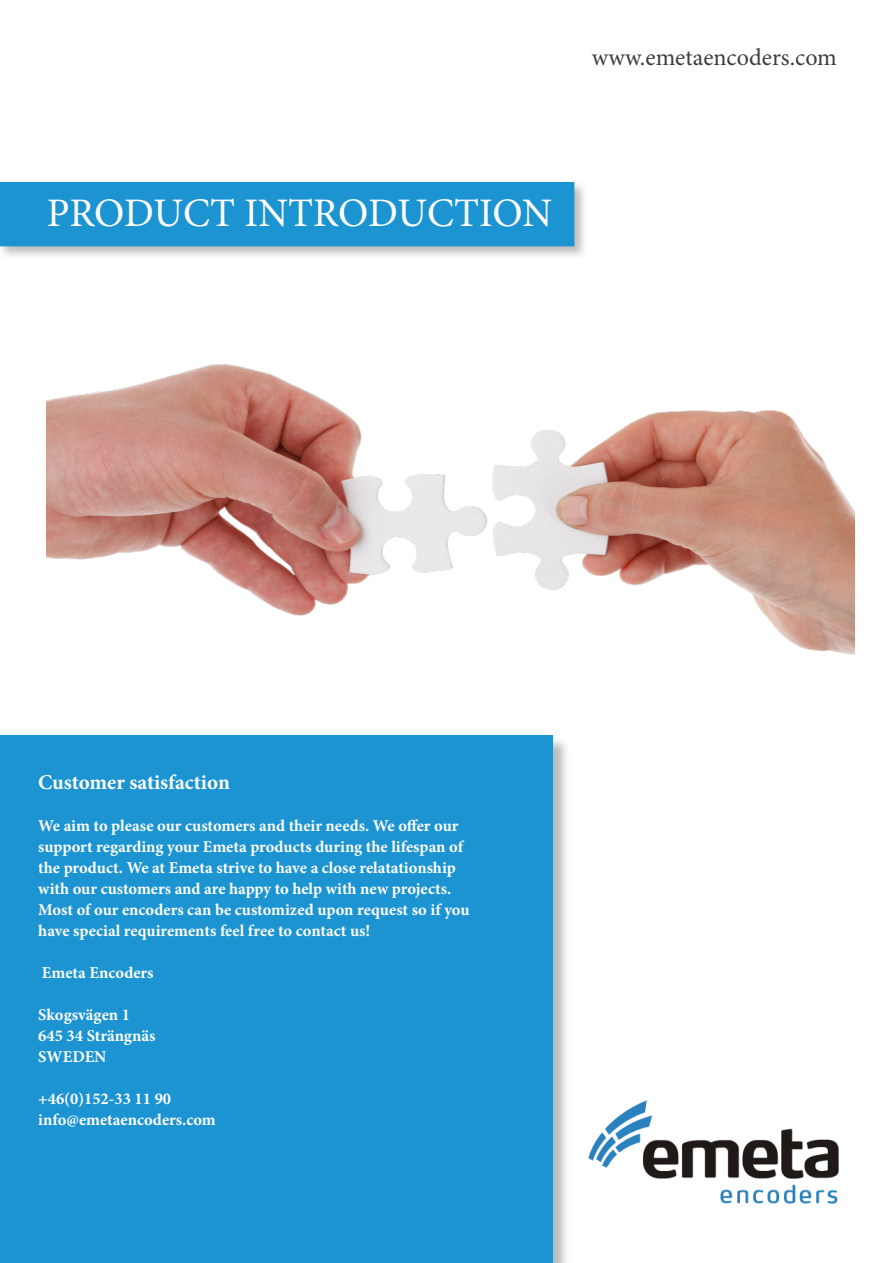
<style>
.page{position:relative;width:893px;height:1263px;background:#fff}
.page>*{position:absolute;margin:0;border:0;box-sizing:border-box;transform-origin:0 0}
.t1{font:40.5px "Minion Pro";letter-spacing:-.005em;color:#fff}
.t2{font:24px "Minion Pro";color:#3e3e3f}
.Lista{font:700 21px "Minion Pro";letter-spacing:-.005em;color:#fff}
.Lista-2{font:700 16.5px/21px "Minion Pro";color:#fff}
</style>
<div class="page">
<img style="left:588px;top:1100px;width:251px;height:104px">
<img style="left:47px;top:364px;width:808px;height:291px">
<div style="left:1px;top:736px;width:569px;height:527px;background:#231f20;opacity:.3"></div>
<div style="left:0;top:736px;width:553px;height:527px;background:#1c94d2"></div>
<div style="left:0;top:180px;width:588px;height:80px;background:#231f20;opacity:.3"></div>
<div style="left:0;top:182px;width:574px;height:64px;background:#1c94d2"></div>
<p class="t2" style="left:592px;top:42px;width:247px">www.emetaencoders.com</p>
<p class="t1" style="left:47px;top:186px;width:507px">PRODUCT INTRODUCTION</p>
<p class="Lista" style="left:38px;top:767px;width:193px">Customer satisfaction</p>
<p class="Lista-2" style="left:38px;top:815px;width:433px">We aim to please our customers and their needs. We offer our support regarding your Emeta products during the lifespan of the product. We at Emeta strive to have a close relatationship with our customers and are happy to help with new projects.<br>Most of our encoders can be customized upon request so if you have special requirements feel free to contact us!</p>
<p class="Lista-2" style="left:42px;top:962px;width:113px">Emeta Encoders</p>
<p class="Lista-2" style="left:38px;top:1004px;width:93px">Skogsvägen 1</p>
<p class="Lista-2" style="left:38px;top:1025px;width:119px">645 34 Strängnäs</p>
<p class="Lista-2" style="left:38px;top:1046px;width:70px">SWEDEN</p>
<p class="Lista-2" style="left:38px;top:1088px;width:134px">+46(0)152-33 11 90</p>
<p class="Lista-2" style="left:38px;top:1109px;width:179px">info@emetaencoders.com</p>
</div>
